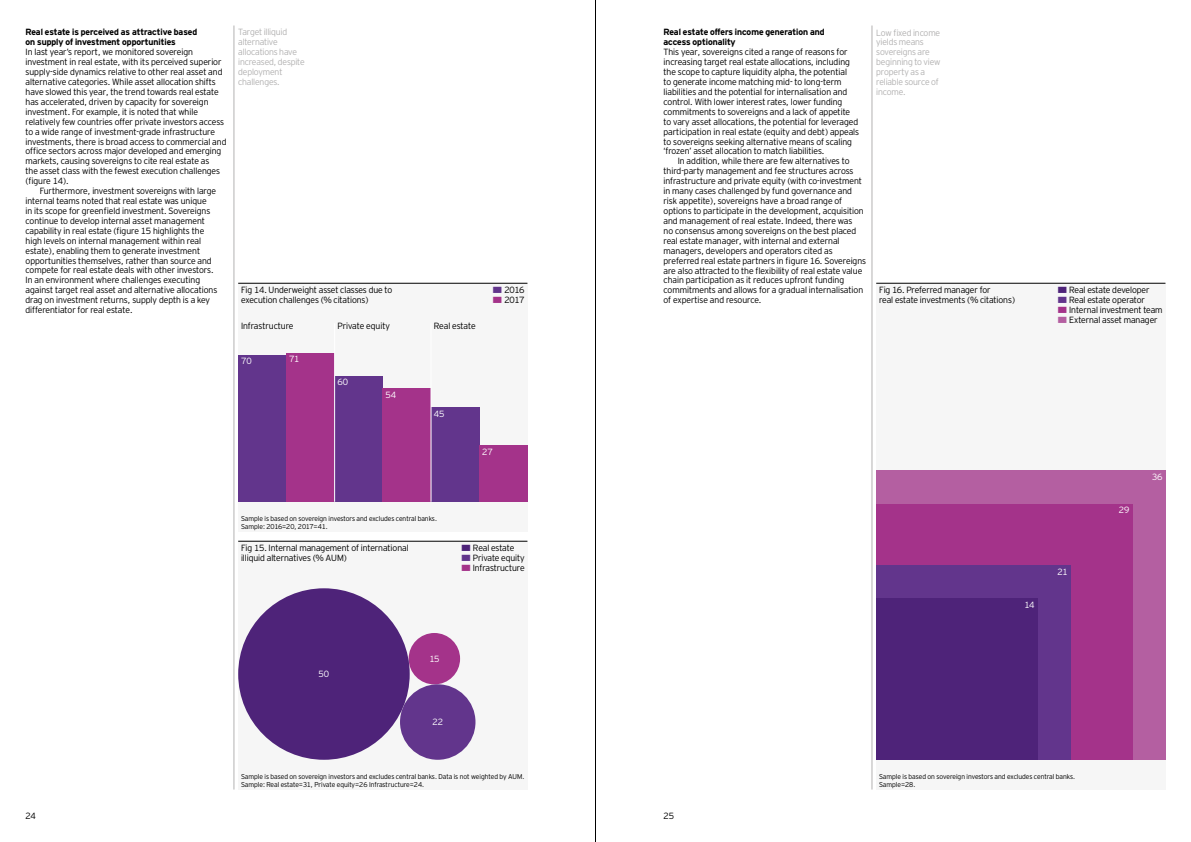
<style>
.page{position:relative;width:1191px;height:842px;background:#fff}
.page>*{position:absolute;margin:0;border:0;box-sizing:border-box;transform-origin:0 0}
.t1{font:300 9px/9.9px "Invesco Interstate";color:#000}
.t2{font:300 9px/9.9px "Invesco Interstate";letter-spacing:-.015em;color:#b3b2b2}
.t3{font:700 9px/9.9px "Invesco Interstate";color:#000}
.t4{font:300 9px "Invesco Interstate";color:#fff}
.t5{font:300 7px/8px "Invesco Interstate";color:#000}
.s1{font-size:11.7px;color:#62358c}
.s2{font-size:11.7px;color:#a4338a}
.s3{font-size:11.7px;color:#4e2379}
.s4{font-size:11.7px;color:#b45fa1}
</style>
<div class="page">
<div style="left:238px;top:283px;width:289px;height:248px;background:#f6f6f6"></div>
<div style="left:238px;top:355px;width:48px;height:147px;background:#62358c"></div>
<div style="left:286px;top:353px;width:48px;height:149px;background:#a4338a"></div>
<div style="left:334px;top:376px;width:49px;height:126px;background:#62358c"></div>
<div style="left:383px;top:389px;width:48px;height:113px;background:#a4338a"></div>
<div style="left:431px;top:407px;width:48px;height:95px;background:#62358c"></div>
<div style="left:479px;top:445px;width:48px;height:57px;background:#a4338a"></div>
<hr style="left:334px;top:323px;width:1px;height:179px;background:#fff">
<hr style="left:430px;top:323px;width:1px;height:179px;background:#fff">
<div style="left:876px;top:283px;width:289px;height:506px;background:#f6f6f6"></div>
<div style="left:876px;top:471px;width:289px;height:289px;background:#b45fa1"></div>
<div style="left:876px;top:504px;width:256px;height:256px;background:#a4338a"></div>
<div style="left:876px;top:565px;width:194px;height:195px;background:#62358c"></div>
<div style="left:876px;top:599px;width:161px;height:161px;background:#4e2379"></div>
<hr style="left:876px;top:283px;width:289px;height:1px;background:#000">
<div style="left:238px;top:541px;width:289px;height:248px;background:#f6f6f6"></div>
<div style="left:408px;top:633px;width:52px;height:51px;background:#a4338a;border-radius:50%"></div>
<div style="left:400px;top:684px;width:75px;height:76px;background:#62358c;border-radius:50%"></div>
<div style="left:238px;top:588px;width:172px;height:172px;background:#4e2379;border-radius:50%"></div>
<hr style="left:238px;top:541px;width:289px;height:1px;background:#000">
<hr style="left:238px;top:283px;width:289px;height:1px;background:#000">
<hr style="left:234px;top:26px;width:1px;height:763px;background:#b3b2b2">
<hr style="left:871px;top:26px;width:1px;height:763px;background:#b3b2b2">
<hr style="left:595px;top:0;width:1px;height:842px;background:#000">
<p class="t3" style="left:26px;top:27px;width:173px">Real estate is perceived as attractive based on supply of investment opportunities</p>
<p class="t1" style="left:26px;top:47px;width:202px">In last year’s report, we monitored sovereign investment in real estate, with its perceived superior supply-side dynamics relative to other real asset and alternative categories. While asset allocation shifts have slowed this year, the trend towards real estate has accelerated, driven by capacity for sovereign investment. For example, it is noted that while relatively few countries offer private investors access to a wide range of investment-grade infrastructure investments, there is broad access to commercial and office sectors across major developed and emerging markets, causing sovereigns to cite real estate as<br>the asset class with the fewest execution challenges (figure 14).</p>
<p class="t1" style="left:26px;top:186px;width:193px;text-indent:14px">Furthermore, investment sovereigns with large internal teams noted that real estate was unique<br>in its scope for greenfield investment. Sovereigns continue to develop internal asset management capability in real estate (figure 15 highlights the high levels on internal management within real estate), enabling them to generate investment opportunities themselves, rather than source and compete for real estate deals with other investors.<br>In an environment where challenges executing against target real asset and alternative allocations drag on investment returns, supply depth is a key differentiator for real estate.</p>
<p class="t2" style="left:238px;top:27px;width:68px">Target illiquid alternative allocations have increased, despite deployment challenges.</p>
<p class="t1" style="left:241px;top:285px;width:153px">Fig 14. Underweight asset classes due to execution challenges (% citations)</p>
<p class="t1" style="left:241px;top:321px;width:54px">Infrastructure</p>
<p class="t1" style="left:337px;top:321px;width:54px">Private equity</p>
<p class="t1" style="left:434px;top:321px;width:43px">Real estate</p>
<p class="t4" style="left:241px;top:356px;width:12px">70</p>
<p class="t4" style="left:289px;top:354px;width:12px">71</p>
<p class="t4" style="left:337px;top:377px;width:12px">60</p>
<p class="t4" style="left:385px;top:389px;width:12px">54</p>
<p class="t4" style="left:434px;top:408px;width:12px">45</p>
<p class="t1" style="left:492px;top:285px;width:33px"><span class="s1">•</span> 2016</p>
<p class="t1" style="left:492px;top:295px;width:33px"><span class="s2">•</span> 2017</p>
<p class="t4" style="left:482px;top:446px;width:12px">27</p>
<p class="t5" style="left:241px;top:515px;width:197px">Sample is based on sovereign investors and excludes central banks.<br>Sample: 2016=20, 2017=41.</p>
<p class="t1" style="left:241px;top:543px;width:169px">Fig 15. Internal management of international illiquid alternatives (% AUM)</p>
<p class="t1" style="left:461px;top:543px;width:55px"><span class="s3">•</span> Real estate</p>
<p class="t1" style="left:461px;top:553px;width:65px"><span class="s1">•</span>Private equity</p>
<p class="t1" style="left:461px;top:563px;width:65px"><span class="s2">•</span>Infrastructure</p>
<p class="t4" style="left:319px;top:668px;width:12px">50</p>
<p class="t4" style="left:429px;top:653px;width:11px">15</p>
<p class="t4" style="left:432px;top:716px;width:12px">22</p>
<p class="t3" style="left:663px;top:27px;width:163px">Real estate offers income generation and access optionality</p>
<p class="t1" style="left:663px;top:47px;width:197px">This year, sovereigns cited a range of reasons for increasing target real estate allocations, including the scope to capture liquidity alpha, the potential<br>to generate income matching mid- to long-term liabilities and the potential for internalisation and control. With lower interest rates, lower funding commitments to sovereigns and a lack of appetite to vary asset allocations, the potential for leveraged participation in real estate (equity and debt) appeals to sovereigns seeking alternative means of scaling ‘frozen’ asset allocation to match liabilities.</p>
<p class="t1" style="left:663px;top:156px;width:204px;text-indent:14px">In addition, while there are few alternatives to third-party management and fee structures across infrastructure and private equity (with co-investment in many cases challenged by fund governance and risk appetite), sovereigns have a broad range of options to participate in the development, acquisition and management of real estate. Indeed, there was<br>no consensus among sovereigns on the best placed real estate manager, with internal and external managers, developers and operators cited as preferred real estate partners in figure 16. Sovereigns are also attracted to the flexibility of real estate value chain participation as it reduces upfront funding commitments and allows for a gradual internalisation of expertise and resource.</p>
<p class="t2" style="left:876px;top:27px;width:66px">Low fixed income yields means sovereigns are beginning to view property as a reliable source of income.</p>
<p class="t1" style="left:879px;top:285px;width:138px">Fig 16. Preferred manager for<br>real estate investments (% citations)</p>
<p class="t1" style="left:1057px;top:285px;width:94px"><span class="s3">•</span> Real estate developer</p>
<p class="t1" style="left:1057px;top:295px;width:89px"><span class="s1">•</span> Real estate operator</p>
<p class="t1" style="left:1057px;top:305px;width:107px"><span class="s2">•</span> Internal investment team</p>
<p class="t1" style="left:1057px;top:315px;width:102px"><span class="s4">•</span> External asset manager</p>
<p class="t4" style="left:1024px;top:599px;width:12px">14</p>
<p class="t4" style="left:1057px;top:566px;width:12px">21</p>
<p class="t4" style="left:1118px;top:504px;width:12px">29</p>
<p class="t4" style="left:1152px;top:471px;width:12px">36</p>
<p class="t5" style="left:241px;top:772px;width:285px">Sample is based on sovereign investors and excludes central banks. Data is not weighted by AUM.<br>Sample: Real estate=31, Private equity=26 Infrastructure=24.</p>
<p class="t1" style="left:26px;top:811px;width:12px">24</p>
<p class="t1" style="left:663px;top:811px;width:12px">25</p>
<p class="t5" style="left:879px;top:772px;width:197px">Sample is based on sovereign investors and excludes central banks.<br>Sample=28.</p>
</div>
